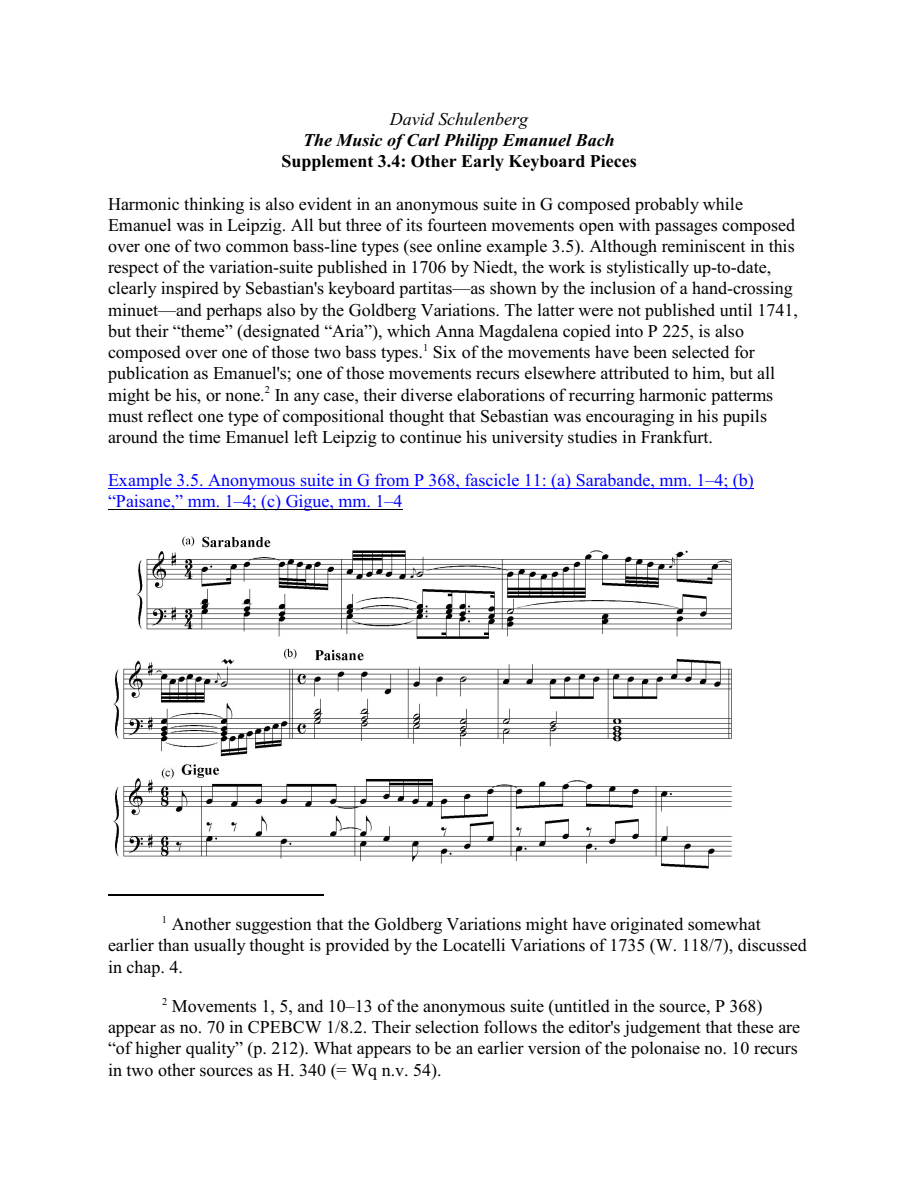
<style>
.page{position:relative;width:918px;height:1188px;background:#fff}
.page>*{position:absolute;margin:0;border:0;box-sizing:border-box;transform-origin:0 0}
.t1{font:18px/21.3px "Times New Roman";color:#000}
.t2{font:18px/21.3px "Times New Roman";color:#00f}
.t3{font:700 18px "Times New Roman";color:#000}
.t4{font:italic 700 18px "Times New Roman";color:#000}
.t5{font:italic 18px "Times New Roman";letter-spacing:-.005em;color:#000}
.t6{font:10.5px "Times New Roman";color:#000}
</style>
<div class="page">
<hr style="left:108px;top:895px;width:216px;height:1px;background:#000">
<hr style="left:108px;top:488px;width:646px;height:1px;background:#00f">
<hr style="left:108px;top:509px;width:294px;height:1px;background:#000">
<img style="left:113px;top:536px;width:619px;height:333px">
<p class="t5" style="left:390px;top:112px;width:140px">David Schulenberg</p>
<p class="t4" style="left:303px;top:134px;width:313px">The Music of Carl Philipp Emanuel Bach</p>
<p class="t3" style="left:281px;top:155px;width:357px">Supplement 3.4: Other Early Keyboard Pieces</p>
<p class="t1" style="left:108px;top:195px;width:691px">Harmonic thinking is also evident in an anonymous suite in G composed probably while Emanuel was in Leipzig. All but three of its fourteen movements open with passages composed over one of two common bass-line types (see online example 3.5). Although reminiscent in this respect of the variation-suite published in 1706 by Niedt, the work is stylistically up-to-date, clearly inspired by Sebastian's keyboard partitas—as shown by the inclusion of a hand-crossing minuet—and perhaps also by the Goldberg Variations. The latter were not published until 1741, but their “theme” (designated “Aria”), which Anna Magdalena copied into P 225, is also composed over one of those two bass types. Six of the movements have been selected for</p>
<p class="t6" style="left:423px;top:344px;width:7px">1</p>
<p class="t1" style="left:108px;top:364px;width:669px">publication as Emanuel's; one of those movements recurs elsewhere attributed to him, but all might be his, or none. In any case, their diverse elaborations of recurring harmonic patterms</p>
<p class="t6" style="left:265px;top:386px;width:7px">2</p>
<p class="t1" style="left:108px;top:407px;width:661px">must reflect one type of compositional thought that Sebastian was encouraging in his pupils around the time Emanuel left Leipzig to continue his university studies in Frankfurt.</p>
<p class="t2" style="left:108px;top:471px;width:647px">Example 3.5. Anonymous suite in G from P 368, fascicle 11: (a) Sarabande, mm. 1–4; (b) “Paisane,” mm. 1–4; (c) Gigue, mm. 1–4</p>
<p class="t6" style="left:162px;top:916px;width:7px">1</p>
<p class="t1" style="left:108px;top:937px;width:700px">earlier than usually thought is provided by the Locatelli Variations of 1735 (W. 118/7), discussed in chap. 4.</p>
<p class="t1" style="left:172px;top:997px;width:592px">Movements 1, 5, and 10–13 of the anonymous suite (untitled in the source, P 368)</p>
<p class="t1" style="left:172px;top:915px;width:590px">Another suggestion that the Goldberg Variations might have originated somewhat</p>
<p class="t6" style="left:162px;top:997px;width:7px">2</p>
<p class="t1" style="left:108px;top:1018px;width:694px">appear as no. 70 in CPEBCW 1/8.2. Their selection follows the editor's judgement that these are “of higher quality” (p. 212). What appears to be an earlier version of the polonaise no. 10 recurs in two other sources as H. 340 (= Wq n.v. 54).</p>
</div>
